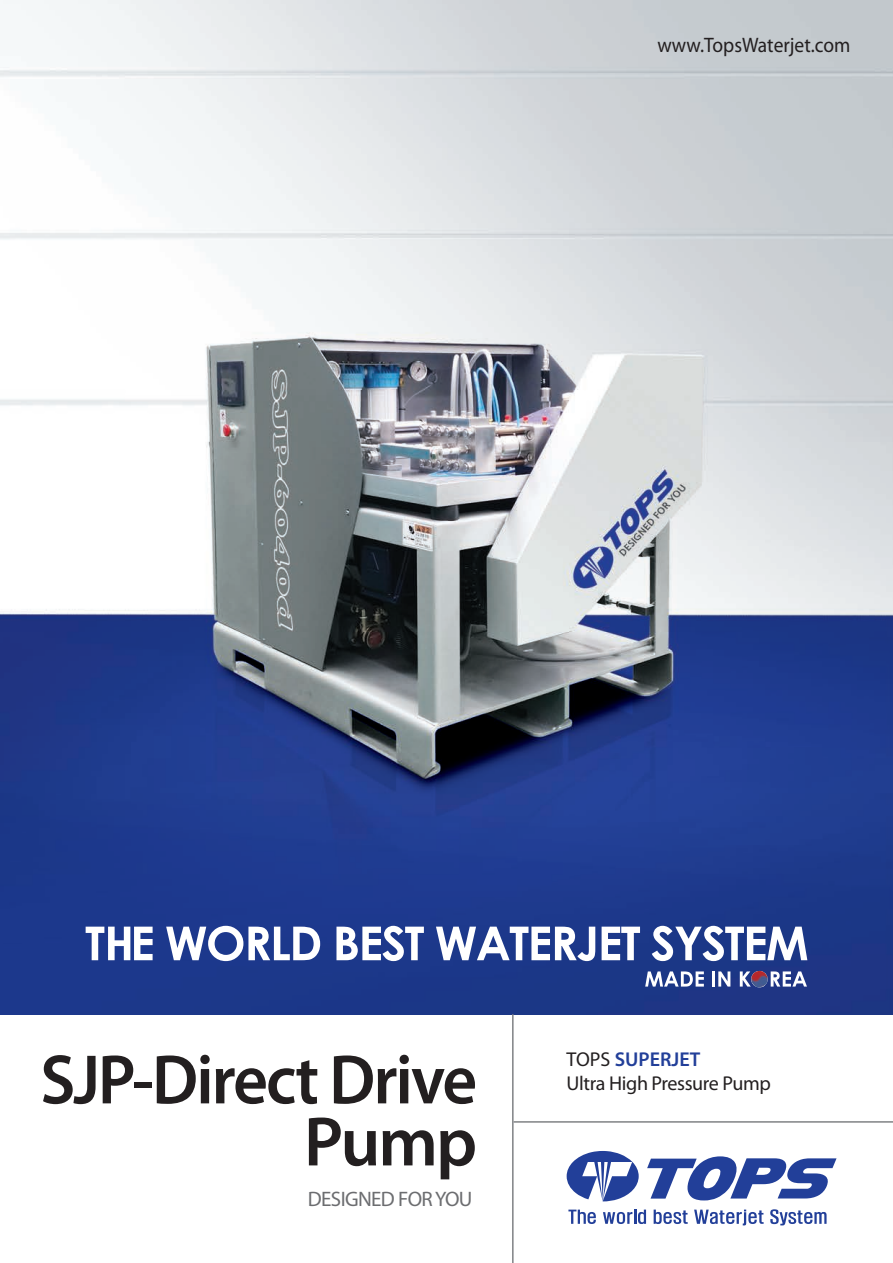
<style>
.page{position:relative;width:893px;height:1263px;background:#fff}
.page>*{position:absolute;margin:0;border:0;box-sizing:border-box;transform-origin:0 0}
.t1{font:600 70.5px/62.1px "Myriad Pro";letter-spacing:-.03em;color:#231f20;text-align:right;scale:.96 1}
.t2{font:21px "Myriad Pro";color:#231f20;scale:.93 1}
.t3{font:21px "Myriad Pro";letter-spacing:-.03em;color:#6c6d70}
.t4{font:20.1px/24.2px "Myriad Pro";letter-spacing:-.02em;color:#231f20}
.s1{font-weight:600;color:#223f99}
</style>
<div class="page">
<img style="left:0;top:0;width:893px;height:1014px">
<svg style="left:567px;top:1151px;width:72px;height:50px"></svg>
<svg style="left:647px;top:1156px;width:189px;height:44px"></svg>
<svg style="left:568px;top:1209px;width:28px;height:15px"></svg>
<svg style="left:603px;top:1209px;width:43px;height:15px"></svg>
<svg style="left:654px;top:1209px;width:34px;height:15px"></svg>
<svg style="left:694px;top:1209px;width:70px;height:16px"></svg>
<svg style="left:770px;top:1209px;width:56px;height:16px"></svg>
<hr style="left:512px;top:1014px;width:2px;height:249px;background:#808285">
<hr style="left:514px;top:1121px;width:379px;height:2px;background:#808285">
<svg style="left:166px;top:926px;width:154px;height:35px"></svg>
<svg style="left:336px;top:926px;width:88px;height:35px"></svg>
<svg style="left:436px;top:927px;width:159px;height:34px"></svg>
<svg style="left:602px;top:927px;width:38px;height:33px"></svg>
<svg style="left:652px;top:926px;width:155px;height:35px"></svg>
<svg style="left:645px;top:971px;width:59px;height:15px"></svg>
<hr style="left:712px;top:971px;width:3px;height:15px;background:#fff">
<svg style="left:718px;top:971px;width:12px;height:15px"></svg>
<svg style="left:740px;top:971px;width:67px;height:16px"></svg>
<img style="left:751px;top:971px;width:17px;height:16px">
<svg style="left:86px;top:927px;width:67px;height:33px"></svg>
<p class="t2" style="left:657px;top:32px;width:209px">www.TopsWaterjet.com</p>
<h1 class="t1" style="left:40px;top:1047px;width:457px">SJP-Direct Drive<br>Pump</h1>
<p class="t3" style="left:308px;top:1186px;width:166px">DESIGNED FOR YOU</p>
<p class="t4" style="left:567px;top:1047px;width:206px">TOPS <span class="s1">SUPERJET<br></span>Ultra High Pressure Pump</p>
</div>
